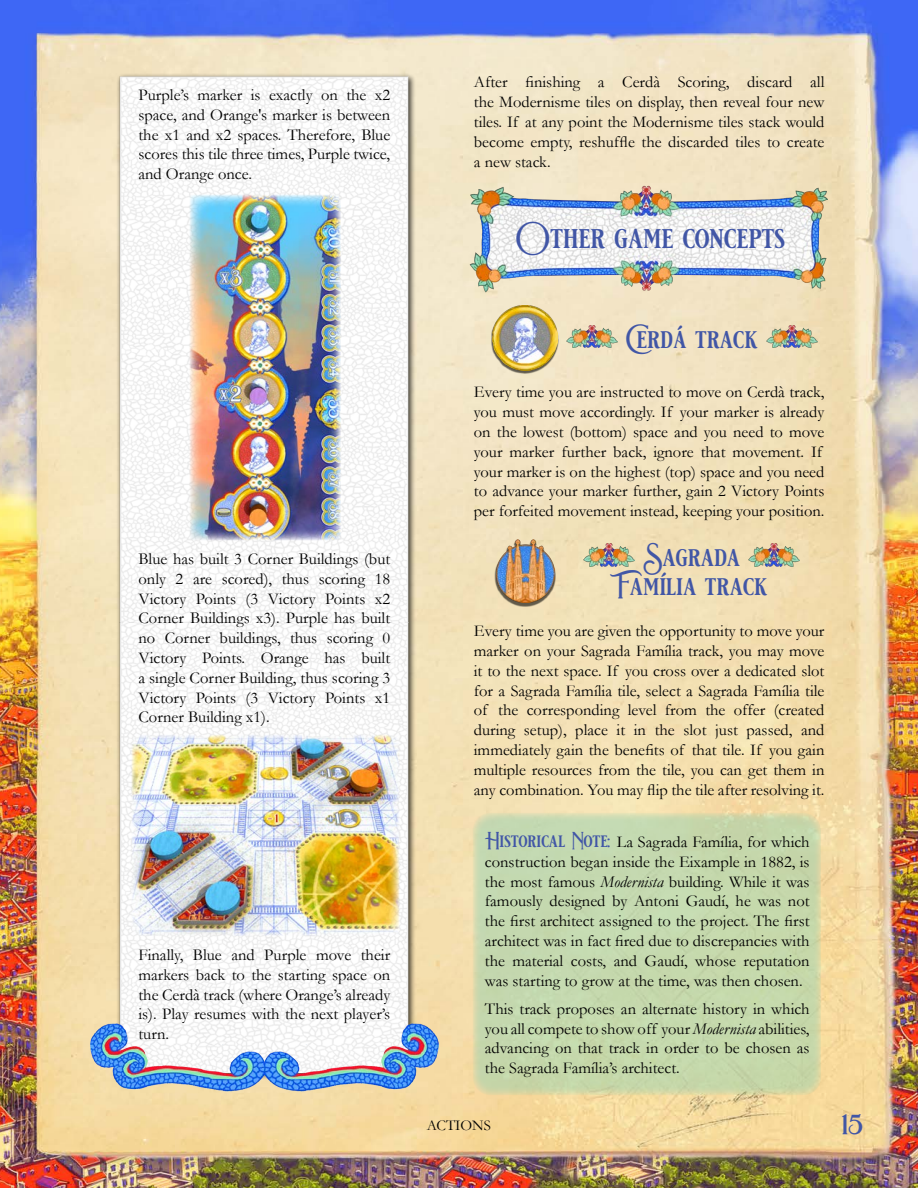
<style>
.page{position:relative;width:918px;height:1188px;background:#fff}
.page>*{position:absolute;margin:0;border:0;box-sizing:border-box;transform-origin:0 0}
.section_header{font:27px "beautifullifeaccents";color:#4156a6}
.subsection_header_2{font:24px/28.8px "beautifullifeaccents";color:#4156a6;text-align:center}
.main_text{font:16.5px/19.8px "Garamond";color:#000;text-align:justify}
.t1{font:15px "Garamond";color:#000}
.s1{font-family:"beautifullifeaccents";color:#4156a6}
.s2{font-style:italic}
</style>
<div class="page">
<img style="left:0;top:0;width:918px;height:1188px">
<div style="left:117px;top:73px;width:299px;height:1007px;background:#000;opacity:.75"></div>
<img style="left:119px;top:77px;width:290px;height:946px">
<img style="left:90px;top:1023px;width:349px;height:68px">
<img style="left:186px;top:191px;width:158px;height:352px">
<div style="left:128px;top:731px;width:276px;height:209px;background:#f8f8f8"></div>
<img style="left:128px;top:734px;width:276px;height:204px">
<img style="left:566px;top:325px;width:51px;height:23px">
<img style="left:766px;top:325px;width:51px;height:23px">
<img style="left:584px;top:543px;width:51px;height:23px">
<img style="left:749px;top:543px;width:51px;height:23px">
<img style="left:468px;top:185px;width:360px;height:109px">
<div style="left:491px;top:307px;width:68px;height:67px;background:#000;opacity:.6"></div>
<img style="left:493px;top:306px;width:65px;height:65px">
<div style="left:495px;top:540px;width:61px;height:67px;background:#000;opacity:.6"></div>
<img style="left:496px;top:539px;width:59px;height:64px">
<div style="left:473px;top:813px;width:348px;height:282px;background:#c5d8ad;border-radius:18px"></div>
<p class="main_text" style="left:139px;top:85px;width:253px">Purple’s marker is exactly on the x2 space, and Orange's marker is between the x1 and x2 spaces. Therefore, Blue scores this tile three times, Purple twice, and Orange once.</p>
<p class="main_text" style="left:139px;top:548px;width:253px">Blue has built 3 Corner Buildings (but only 2 are scored), thus scoring 18<br>Victory Points (3 Victory Points x2<br>Corner Buildings x3). Purple has built no Corner buildings, thus scoring 0<br>Victory Points. Orange has built a single Corner Building, thus scoring 3<br>Victory Points (3 Victory Points x1<br>Corner Building x1).</p>
<p class="main_text" style="left:139px;top:944px;width:253px">Finally, Blue and Purple move their markers back to the starting space on the Cerdà track (where Orange’s already is). Play resumes with the next player’s turn.</p>
<p class="main_text" style="left:474px;top:72px;width:352px">After finishing a Cerdà Scoring, discard all the Modernisme tiles on display, then reveal four new tiles. If at any point the Modernisme tiles stack would become empty, reshuffle the discarded tiles to create a new stack.</p>
<p class="section_header" style="left:516px;top:223px;width:271px">Other game concepts</p>
<p class="subsection_header_2" style="left:626px;top:325px;width:133px">CerdÀ track</p>
<p class="main_text" style="left:474px;top:382px;width:352px;text-align:left">Every time you are instructed to move on Cerdà track, you must move accordingly. If your marker is already on the lowest (bottom) space and you need to move your marker further back, ignore that movement. If your marker is on the highest (top) space and you need to advance your marker further, gain 2 Victory Points per forfeited movement instead, keeping your position.</p>
<p class="subsection_header_2" style="left:616px;top:544px;width:153px">Sagrada<br>FamÍlia track</p>
<p class="main_text" style="left:474px;top:621px;width:352px">Every time you are given the opportunity to move your marker on your Sagrada Família track, you may move it to the next space. If you cross over a dedicated slot for a Sagrada Família tile, select a Sagrada Família tile of the corresponding level from the offer (created during setup), place it in the slot just passed, and immediately gain the benefits of that tile. If you gain multiple resources from the tile, you can get them in any combination. You may flip the tile after resolving it.</p>
<p class="main_text" style="left:485px;top:831px;width:326px"><span class="s1">Historical Note:</span> La Sagrada Família, for which construction began inside the Eixample in 1882, is the most famous <span class="s2">Modernista</span> building. While it was famously designed by Antoni Gaudí, he was not the first architect assigned to the project. The first architect was in fact fired due to discrepancies with the material costs, and Gaudí, whose reputation was starting to grow at the time, was then chosen.</p>
<p class="main_text" style="left:485px;top:998px;width:326px">This track proposes an alternate history in which you all compete to show off your <span class="s2">Modernista</span> abilities, advancing on that track in order to be chosen as the Sagrada Família’s architect.</p>
<p class="t1" style="left:427px;top:1115px;width:66px">ACTIONS</p>
<h1 class="section_header" style="left:842px;top:1109px;width:23px">15</h1>
</div>
